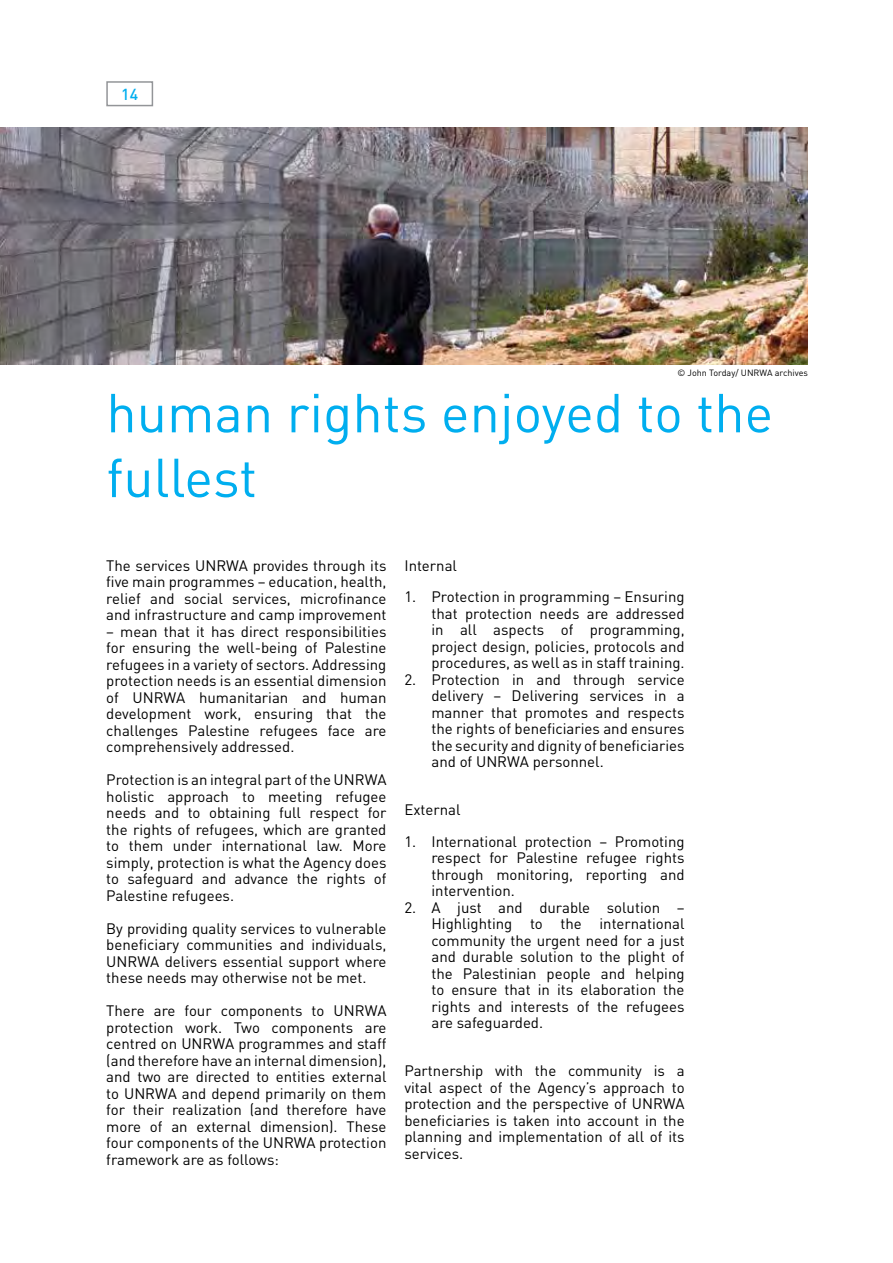
<style>
.page{position:relative;width:893px;height:1263px;background:#fff}
.page>*{position:absolute;margin:0;border:0;box-sizing:border-box;transform-origin:0 0}
.t1{font:54px/64.8px "DIN";color:#00aeef}
.t2{font:500 15.75px "DIN";color:#00aeef}
.t3{font:15px/16.5px "DIN";color:#000;text-align:justify}
.t4{font:9px "DIN";color:#000}
</style>
<div class="page">
<div style="left:106px;top:81px;width:47px;height:25px;border:2px solid #939598"></div>
<img style="left:0;top:128px;width:808px;height:237px">
<p class="t2" style="left:121px;top:85px;width:18px">14</p>
<p class="t4" style="left:677px;top:368px;width:132px">© John Torday/ UNRWA archives</p>
<h1 class="t1" style="left:106px;top:379px;width:668px">human rights enjoyed to the fullest</h1>
<p class="t3" style="left:106px;top:557px;width:282px">The services UNRWA provides through its five main programmes – education, health, relief and social services, microfinance and infrastructure and camp improvement</p>
<p class="t3" style="left:106px;top:623px;width:282px">– mean that it has direct responsibilities for ensuring the well-being of Palestine refugees in a variety of sectors. Addressing protection needs is an essential dimension of UNRWA humanitarian and human development work, ensuring that the challenges Palestine refugees face are comprehensively addressed.</p>
<p class="t3" style="left:106px;top:771px;width:282px">Protection is an integral part of the UNRWA holistic approach to meeting refugee needs and to obtaining full respect for the rights of refugees, which are granted to them under international law. More simply, protection is what the Agency does to safeguard and advance the rights of Palestine refugees.</p>
<p class="t3" style="left:106px;top:920px;width:282px">By providing quality services to vulnerable beneficiary communities and individuals, UNRWA delivers essential support where these needs may otherwise not be met.</p>
<p class="t3" style="left:106px;top:1002px;width:282px">There are four components to UNRWA protection work. Two components are centred on UNRWA programmes and staff (and therefore have an internal dimension), and two are directed to entities external to UNRWA and depend primarily on them for their realization (and therefore have more of an external dimension). These four components of the UNRWA protection framework are as follows:</p>
<p class="t3" style="left:404px;top:557px;width:54px">Internal</p>
<p class="t3" style="left:431px;top:588px;width:255px;text-indent:-27px">1. Protection in programming – Ensuring that protection needs are addressed in all aspects of programming, project design, policies, protocols and procedures, as well as in staff training.</p>
<p class="t3" style="left:431px;top:671px;width:255px;text-indent:-27px">2. Protection in and through service delivery – Delivering services in a manner that promotes and respects the rights of beneficiaries and ensures the security and dignity of beneficiaries and of UNRWA personnel.</p>
<p class="t3" style="left:404px;top:801px;width:58px">External</p>
<p class="t3" style="left:431px;top:833px;width:255px;text-indent:-27px">1. International protection – Promoting respect for Palestine refugee rights through monitoring, reporting and intervention.</p>
<p class="t3" style="left:431px;top:899px;width:255px;text-indent:-27px">2. A just and durable solution – Highlighting to the international community the urgent need for a just and durable solution to the plight of the Palestinian people and helping to ensure that in its elaboration the rights and interests of the refugees are safeguarded.</p>
<p class="t3" style="left:404px;top:1062px;width:282px">Partnership with the community is a vital aspect of the Agency’s approach to protection and the perspective of UNRWA beneficiaries is taken into account in the planning and implementation of all of its services.</p>
</div>
